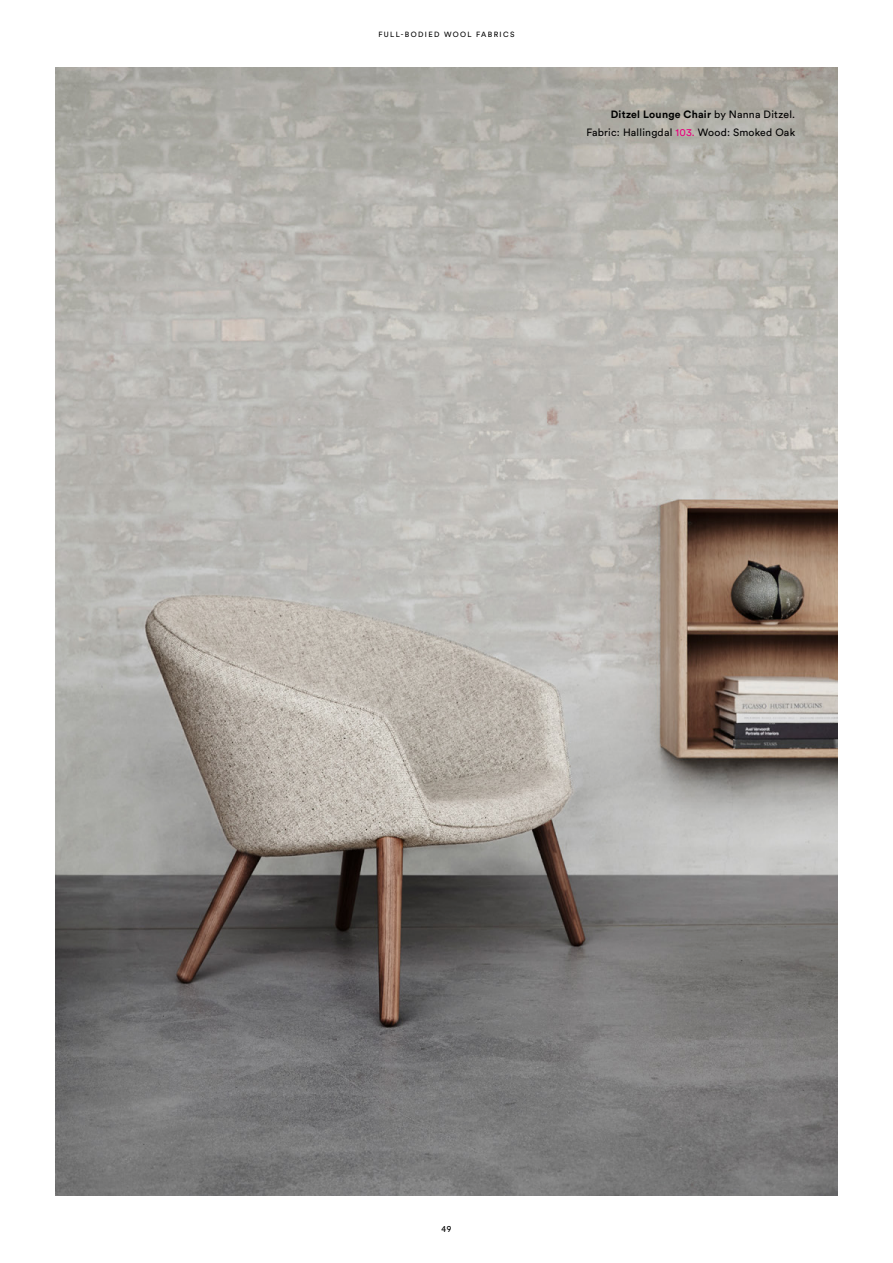
<style>
.page{position:relative;width:893px;height:1263px;background:#fff}
.page>*{position:absolute;margin:0;border:0;box-sizing:border-box;transform-origin:0 0}
.t1{font:10.5px/18px "Circular Std";letter-spacing:.02em;color:#000;text-align:right}
.t2{font:7.5px "Circular Std";letter-spacing:.18em;color:#000}
.t3{font:7.5px "Petit Serif NP";color:#000}
.s1{font-weight:700}
.s2{color:#e6007d}
</style>
<div class="page">
<img style="left:55px;top:67px;width:783px;height:1129px">
<p class="t2" style="left:378px;top:29px;width:138px">FULL-BODIED WOOL FABRICS</p>
<p class="t1" style="left:586px;top:105px;width:210px"><span class="s1">Ditzel Lounge Chair</span> by Nanna Ditzel.<br>Fabric: Hallingdal <span class="s2">103.</span> Wood: Smoked Oak</p>
<p class="t3" style="left:441px;top:1224px;width:11px">49</p>
</div>
